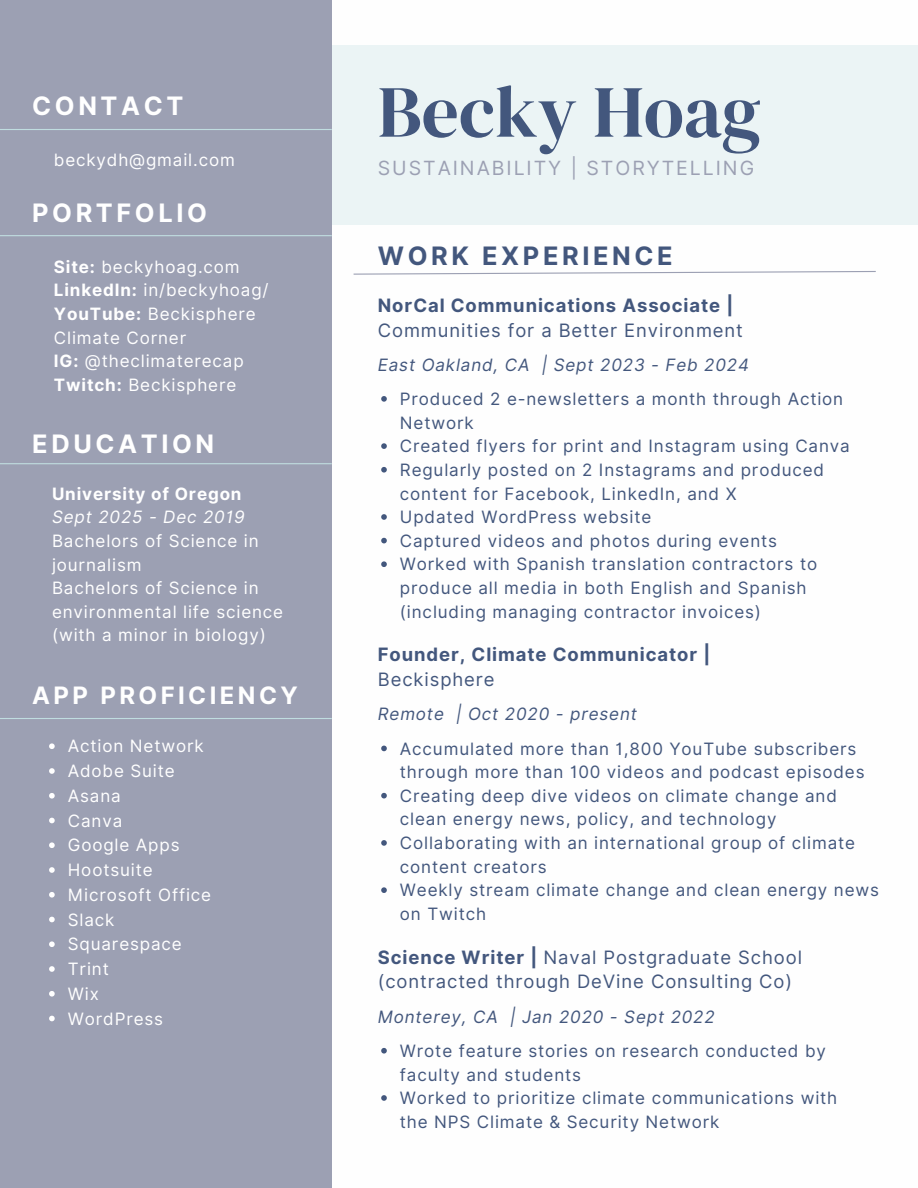
<style>
.page{position:relative;width:918px;height:1188px;background:#fff}
.page>*{position:absolute;margin:0;border:0;box-sizing:border-box;transform-origin:0 0}
.t1{font:73.35px "DM Serif Display";color:#43577d}
.t2{font:700 25.35px "Inter";letter-spacing:.14em;color:#fff}
.t3{font:700 25.35px "Inter";letter-spacing:.14em;color:#43577d}
.t4{font:700 24px "Inter";letter-spacing:.145em;color:#fff}
.t5{font:19.5px "Inter";letter-spacing:.1em;color:#9ca0b3}
.t6{font:18.45px/24.8px "Inter";letter-spacing:.05em;color:#43577d}
.t7{font:700 18.45px/24.8px "Inter";letter-spacing:.05em;color:#43577d}
.t8{font:16.95px/23.7px "Inter";letter-spacing:.05em;color:#43577d}
.t9{font:16.95px/23.7px "Inter";letter-spacing:.05em;color:#fff}
.t10{font:italic 16.95px "Inter";letter-spacing:.05em;color:#43577d}
.t11{font:700 16.95px "Inter";letter-spacing:.05em;color:#fff}
.t12{font:italic 16.95px "Inter";letter-spacing:.05em;color:#fff}
.s1{font-weight:700}
.s2{font-weight:400}
</style>
<div class="page">
<div style="left:0;top:45px;width:918px;height:179px;background:#ebf4f5"></div>
<div style="left:0;top:0;width:332px;height:1188px;background:#9ca0b3"></div>
<svg style="left:353px;top:271px;width:523px;height:4px"></svg>
<svg style="left:49px;top:743px;width:6px;height:6px"></svg>
<svg style="left:49px;top:768px;width:6px;height:6px"></svg>
<svg style="left:49px;top:793px;width:6px;height:6px"></svg>
<svg style="left:49px;top:818px;width:6px;height:5px"></svg>
<svg style="left:49px;top:842px;width:6px;height:6px"></svg>
<svg style="left:49px;top:867px;width:6px;height:6px"></svg>
<svg style="left:49px;top:892px;width:6px;height:6px"></svg>
<svg style="left:49px;top:917px;width:6px;height:5px"></svg>
<svg style="left:49px;top:941px;width:6px;height:6px"></svg>
<svg style="left:49px;top:966px;width:6px;height:6px"></svg>
<svg style="left:49px;top:991px;width:6px;height:6px"></svg>
<svg style="left:49px;top:1016px;width:6px;height:5px"></svg>
<svg style="left:381px;top:396px;width:6px;height:6px"></svg>
<svg style="left:381px;top:443px;width:6px;height:6px"></svg>
<svg style="left:381px;top:467px;width:6px;height:6px"></svg>
<svg style="left:381px;top:514px;width:6px;height:6px"></svg>
<svg style="left:381px;top:538px;width:6px;height:5px"></svg>
<svg style="left:381px;top:561px;width:6px;height:6px"></svg>
<svg style="left:381px;top:746px;width:6px;height:5px"></svg>
<svg style="left:381px;top:793px;width:6px;height:5px"></svg>
<svg style="left:381px;top:840px;width:6px;height:6px"></svg>
<svg style="left:381px;top:887px;width:6px;height:6px"></svg>
<hr style="left:0;top:129px;width:332px;height:1px;background:#c0dde0">
<hr style="left:0;top:235px;width:332px;height:1px;background:#c0dde0">
<hr style="left:0;top:463px;width:332px;height:1px;background:#c0dde0">
<hr style="left:0;top:718px;width:332px;height:1px;background:#c0dde0">
<svg style="left:381px;top:1048px;width:6px;height:6px"></svg>
<svg style="left:381px;top:1095px;width:6px;height:6px"></svg>
<p class="t2" style="left:32px;top:91px;width:153px">CONTACT</p>
<p class="t9" style="left:54px;top:148px;width:182px">beckydh@gmail.com</p>
<p class="t2" style="left:32px;top:198px;width:176px">PORTFOLIO</p>
<p class="t9" style="left:54px;top:255px;width:187px"><span class="s1">Site:</span> beckyhoag.com</p>
<p class="t9" style="left:54px;top:278px;width:216px"><span class="s1">LinkedIn:</span> in/beckyhoag/</p>
<p class="t9" style="left:54px;top:302px;width:203px"><span class="s1">YouTube:</span> Beckisphere<br>Climate Corner</p>
<p class="t9" style="left:54px;top:349px;width:191px"><span class="s1">IG:</span> @theclimaterecap</p>
<p class="t9" style="left:54px;top:373px;width:184px"><span class="s1">Twitch:</span> Beckisphere</p>
<h2 class="t2" style="left:32px;top:429px;width:184px">EDUCATION</h2>
<p class="t11" style="left:52px;top:483px;width:191px">University of Oregon</p>
<p class="t12" style="left:52px;top:507px;width:194px">Sept 2025 - Dec 2019</p>
<p class="t9" style="left:52px;top:529px;width:208px">Bachelors of Science in journalism</p>
<p class="t9" style="left:52px;top:576px;width:233px">Bachelors of Science in environmental life science (with a minor in biology)</p>
<h2 class="t4" style="left:32px;top:680px;width:267px">APP PROFICIENCY</h2>
<p class="t9" style="left:68px;top:734px;width:137px">Action Network</p>
<h2 class="t9" style="left:68px;top:759px;width:108px">Adobe Suite</h2>
<p class="t9" style="left:68px;top:784px;width:54px">Asana</p>
<p class="t9" style="left:68px;top:809px;width:56px">Canva</p>
<p class="t9" style="left:68px;top:833px;width:113px">Google Apps</p>
<p class="t9" style="left:68px;top:858px;width:86px">Hootsuite</p>
<h2 class="t9" style="left:68px;top:883px;width:145px">Microsoft Office</h2>
<p class="t9" style="left:68px;top:908px;width:48px">Slack</p>
<h1 class="t9" style="left:68px;top:932px;width:115px">Squarespace</h1>
<h3 class="t9" style="left:68px;top:957px;width:43px">Trint</h3>
<h2 class="t9" style="left:68px;top:982px;width:33px">Wix</h2>
<h4 class="t9" style="left:68px;top:1007px;width:97px">WordPress</h4>
<p class="t1" style="left:378px;top:61px;width:385px">Becky Hoag</p>
<p class="t5" style="left:378px;top:157px;width:378px">SUSTAINABILITY | STORYTELLING</p>
<p class="t3" style="left:378px;top:240px;width:296px">WORK EXPERIENCE</p>
<p class="t6" style="left:378px;top:293px;width:367px"><span class="s1">NorCal Communications Associate |<br></span>Communities for a Better Environment</p>
<p class="t10" style="left:378px;top:355px;width:373px">East Oakland, CA | Sept 2023 - Feb 2024</p>
<p class="t8" style="left:400px;top:387px;width:445px">Produced 2 e-newsletters a month through Action<br>Network</p>
<p class="t8" style="left:400px;top:434px;width:451px">Created flyers for print and Instagram using Canva</p>
<p class="t8" style="left:400px;top:458px;width:426px">Regularly posted on 2 Instagrams and produced content for Facebook, LinkedIn, and X</p>
<p class="t8" style="left:400px;top:505px;width:253px">Updated WordPress website</p>
<h4 class="t8" style="left:400px;top:529px;width:379px">Captured videos and photos during events</h4>
<p class="t8" style="left:400px;top:552px;width:419px">Worked with Spanish translation contractors to produce all media in both English and Spanish (including managing contractor invoices)</p>
<p class="t7" style="left:378px;top:642px;width:334px">Founder, Climate Communicator |<br><span class="s2">Beckisphere</span></p>
<p class="t10" style="left:378px;top:704px;width:261px">Remote | Oct 2020 - present</p>
<p class="t8" style="left:400px;top:737px;width:466px">Accumulated more than 1,800 YouTube subscribers through more than 100 videos and podcast episodes</p>
<p class="t8" style="left:400px;top:784px;width:439px">Creating deep dive videos on climate change and clean energy news, policy, and technology</p>
<p class="t8" style="left:400px;top:831px;width:457px">Collaborating with an international group of climate content creators</p>
<p class="t8" style="left:400px;top:878px;width:481px">Weekly stream climate change and clean energy news on Twitch</p>
<p class="t6" style="left:378px;top:945px;width:426px"><span class="s1">Science Writer |</span> Naval Postgraduate School (contracted through DeVine Consulting Co)</p>
<p class="t10" style="left:378px;top:1006px;width:338px">Monterey, CA | Jan 2020 - Sept 2022</p>
<h4 class="t8" style="left:400px;top:1039px;width:427px">Wrote feature stories on research conducted by faculty and students</h4>
<p class="t8" style="left:400px;top:1086px;width:439px">Worked to prioritize climate communications with the NPS Climate &amp; Security Network</p>
</div>
